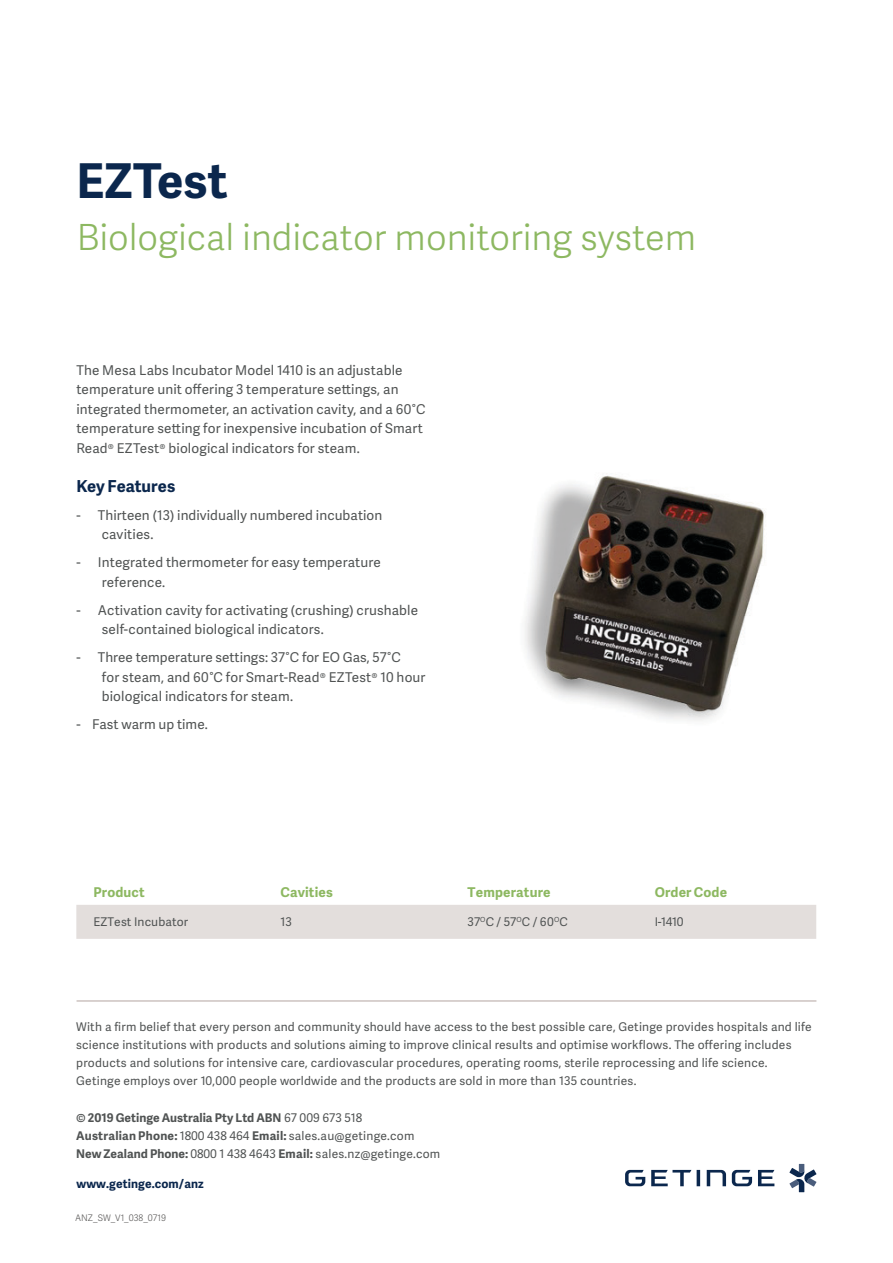
<style>
.page{position:relative;width:893px;height:1263px;background:#fff}
.page>*{position:absolute;margin:0;border:0;box-sizing:border-box;transform-origin:0 0}
.Heading_Adelle_Sans{font:700 48px "Adelle Sans";color:#0b274d}
.Sub-heading_Adelle_S{font:300 36px "Adelle Sans";color:#8db861}
.Sub-heading_Body_Cop{font:700 16.5px "Adelle Sans";color:#0b274d}
.Sub-heading_Body_Cop-2{font:13.5px/19.5px "Adelle Sans";letter-spacing:.01em;color:#505353}
.Caption_Adelle_Sans{font:700 13.5px "Adelle Sans";letter-spacing:.015em;color:#8db861}
.Legal_Adelle_Sans_Re{font:12px/18px "Adelle Sans";letter-spacing:.02em;color:#505353}
.Legal_Adelle_Sans_Re-2{font:700 12px/18.1px "Adelle Sans";color:#505353}
.Caption_Adelle_Sans-2{font:12px "Adelle Sans";letter-spacing:.01em;color:#505353}
.Legal_Adelle_Sans_Re-3{font:700 12px "Adelle Sans";letter-spacing:.01em;color:#0b274d}
.t1{font:300 9px "Adelle Sans";color:#595857}
.s1{font-weight:400}
</style>
<div class="page">
<img style="left:525px;top:473px;width:240px;height:248px">
<div style="left:76px;top:905px;width:740px;height:34px;background:#e3dedc"></div>
<svg style="left:789px;top:1164px;width:27px;height:28px"></svg>
<svg style="left:758px;top:1170px;width:16px;height:16px"></svg>
<svg style="left:651px;top:1170px;width:40px;height:16px"></svg>
<svg style="left:697px;top:1170px;width:3px;height:16px"></svg>
<svg style="left:625px;top:1170px;width:20px;height:16px"></svg>
<svg style="left:732px;top:1170px;width:20px;height:16px"></svg>
<svg style="left:707px;top:1170px;width:19px;height:16px"></svg>
<hr style="left:77px;top:1000px;width:739px;height:2px;background:#ccc3c0">
<p class="Heading_Adelle_Sans" style="left:76px;top:146px;width:153px">EZTest</p>
<p class="Sub-heading_Adelle_S" style="left:77px;top:212px;width:621px">Biological indicator monitoring system</p>
<p class="Sub-heading_Body_Cop-2" style="left:76px;top:360px;width:351px">The Mesa Labs Incubator Model 1410 is an adjustable temperature unit offering 3 temperature settings, an integrated thermometer, an activation cavity, and a 60°C temperature setting for inexpensive incubation of Smart Read® EZTest® biological indicators for steam.</p>
<p class="Sub-heading_Body_Cop" style="left:76px;top:474px;width:100px">Key Features</p>
<p class="Sub-heading_Body_Cop-2" style="left:102px;top:505px;width:282px;text-indent:-26px">- Thirteen (13) individually numbered incubation cavities.</p>
<p class="Sub-heading_Body_Cop-2" style="left:102px;top:552px;width:281px;text-indent:-26px">- Integrated thermometer for easy temperature reference.</p>
<p class="Sub-heading_Body_Cop-2" style="left:102px;top:600px;width:318px;text-indent:-26px">- Activation cavity for activating (crushing) crushable self-contained biological indicators.</p>
<p class="Sub-heading_Body_Cop-2" style="left:102px;top:647px;width:325px;text-indent:-26px">- Three temperature settings: 37°C for EO Gas, 57°C<br>for steam, and 60°C for Smart-Read® EZTest® 10 hour biological indicators for steam.</p>
<p class="Sub-heading_Body_Cop-2" style="left:76px;top:714px;width:133px">- Fast warm up time.</p>
<p class="Caption_Adelle_Sans" style="left:93px;top:882px;width:53px">Product</p>
<p class="Caption_Adelle_Sans" style="left:280px;top:882px;width:54px">Cavities</p>
<p class="Caption_Adelle_Sans" style="left:655px;top:882px;width:74px">Order Code</p>
<p class="Caption_Adelle_Sans-2" style="left:93px;top:913px;width:96px">EZTest Incubator</p>
<p class="Caption_Adelle_Sans-2" style="left:280px;top:913px;width:13px">13</p>
<p class="Caption_Adelle_Sans" style="left:468px;top:882px;width:84px">Temperature</p>
<p class="Caption_Adelle_Sans-2" style="left:468px;top:913px;width:102px">37<sup>O</sup>C / 57<sup>O</sup>C / 60<sup>O</sup>C</p>
<p class="Caption_Adelle_Sans-2" style="left:655px;top:913px;width:30px">I-1410</p>
<p class="Legal_Adelle_Sans_Re" style="left:76px;top:1017px;width:737px">With a firm belief that every person and community should have access to the best possible care, Getinge provides hospitals and life science institutions with products and solutions aiming to improve clinical results and optimise workflows. The offering includes products and solutions for intensive care, cardiovascular procedures, operating rooms, sterile reprocessing and life science.<br>Getinge employs over 10,000 people worldwide and the products are sold in more than 135 countries.</p>
<p class="Legal_Adelle_Sans_Re-2" style="left:76px;top:1108px;width:366px">© 2019 Getinge Australia Pty Ltd ABN <span class="s1">67 009 673 518<br></span>Australian Phone: <span class="s1">1800 438 464</span> Email: <span class="s1">sales.au@getinge.com<br></span>New Zealand Phone: <span class="s1">0800 1 438 4643</span> Email: <span class="s1">sales.nz@getinge.com</span></p>
<p class="Legal_Adelle_Sans_Re-3" style="left:77px;top:1174px;width:129px">www.getinge.com/anz</p>
<p class="t1" style="left:75px;top:1211px;width:92px">ANZ_SW_V1_038_0719</p>
</div>
